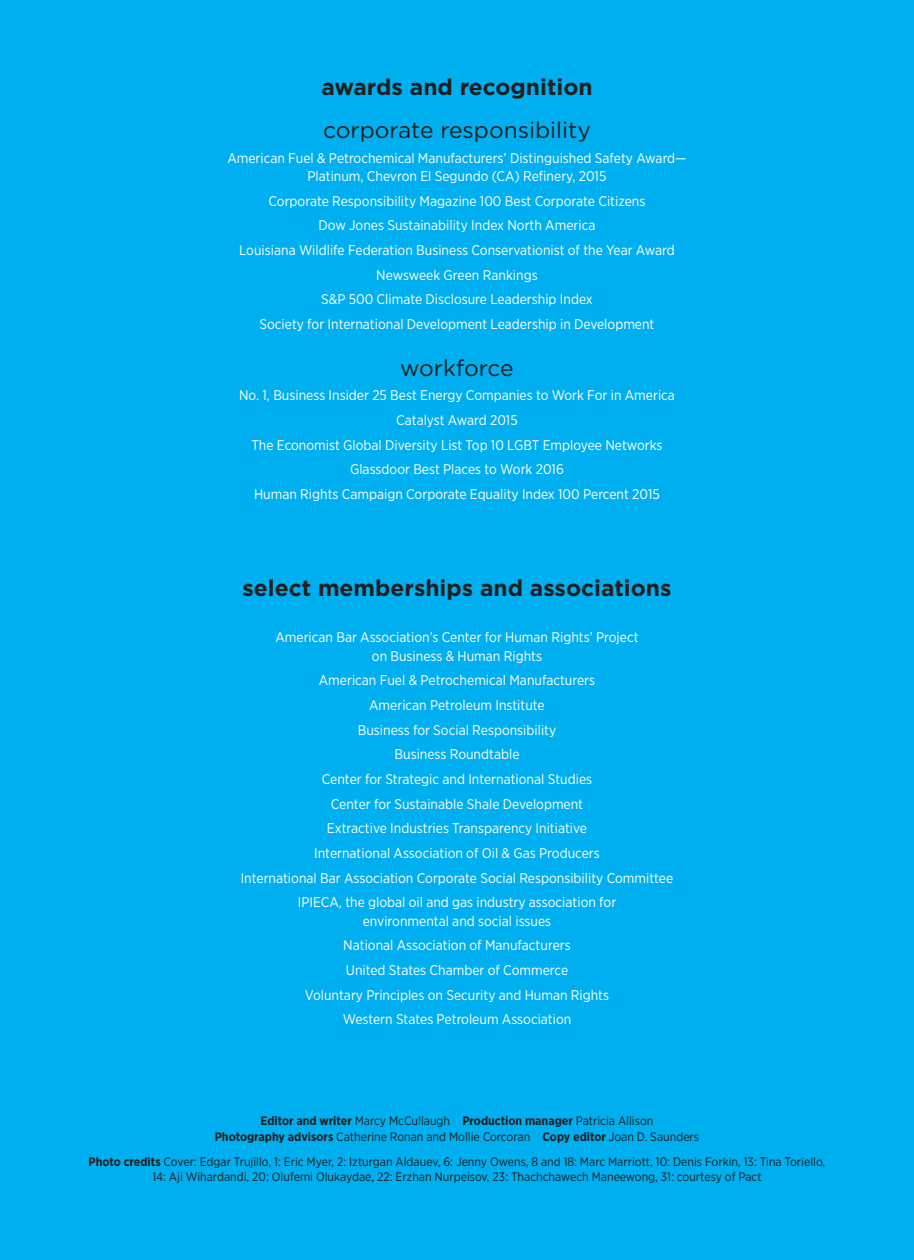
<style>
.page{position:relative;width:914px;height:1260px;background:#00afef}
.page>*{position:absolute;margin:0;border:0;box-sizing:border-box;transform-origin:0 0}
.t1{font:700 22.75px "Gotham";color:#231f20}
.t2{font:22.75px "Gotham";color:#231f20}
.t3{font:14px/24.7px "Gotham Narrow";color:#fff;text-align:center}
.t4{font:12.25px/15.8px "Gotham Narrow";color:#231f20;text-align:center}
.s1{font-weight:700}
</style>
<div class="page">
<h1 class="t1" style="left:321px;top:72px;width:273px">awards and recognition</h1>
<h1 class="t2" style="left:323px;top:115px;width:269px">corporate responsibility</h1>
<p class="t3" style="left:227px;top:148px;width:461px;line-height:18.4px">American Fuel &amp; Petrochemical Manufacturers’ Distinguished Safety Award—<br>Platinum, Chevron El Segundo (CA) Refinery, 2015</p>
<p class="t3" style="left:239px;top:188px;width:437px">Corporate Responsibility Magazine 100 Best Corporate Citizens<br>Dow Jones Sustainability Index North America<br>Louisiana Wildlife Federation Business Conservationist of the Year Award Newsweek Green Rankings<br>S&amp;P 500 Climate Disclosure Leadership Index<br>Society for International Development Leadership in Development</p>
<h1 class="t2" style="left:400px;top:353px;width:115px">workforce</h1>
<p class="t3" style="left:239px;top:383px;width:437px">No. 1, Business Insider 25 Best Energy Companies to Work For in America Catalyst Award 2015<br>The Economist Global Diversity List Top 10 LGBT Employee Networks Glassdoor Best Places to Work 2016<br>Human Rights Campaign Corporate Equality Index 100 Percent 2015</p>
<h1 class="t1" style="left:242px;top:573px;width:430px">select memberships and associations</h1>
<p class="t3" style="left:275px;top:628px;width:364px;line-height:18.4px">American Bar Association’s Center for Human Rights’ Project on Business &amp; Human Rights</p>
<p class="t3" style="left:241px;top:668px;width:434px">American Fuel &amp; Petrochemical Manufacturers<br>American Petroleum Institute<br>Business for Social Responsibility<br>Business Roundtable<br>Center for Strategic and International Studies<br>Center for Sustainable Shale Development<br>Extractive Industries Transparency Initiative<br>International Association of Oil &amp; Gas Producers<br>International Bar Association Corporate Social Responsibility Committee IPIECA, the global oil and gas industry association for</p>
<p class="t3" style="left:305px;top:908px;width:306px">environmental and social issues<br>National Association of Manufacturers<br>United States Chamber of Commerce<br>Voluntary Principles on Security and Human Rights Western States Petroleum Association</p>
<p class="t4" style="left:215px;top:1113px;width:486px"><span class="s1">Editor and writer</span> Marcy McCullaugh <span class="s1">Production manager</span> Patricia Allison<br><span class="s1">Photography advisors</span> Catherine Ronan and Mollie Corcoran <span class="s1">Copy editor</span> Joan D. Saunders</p>
<p class="t4" style="left:89px;top:1153px;width:738px"><span class="s1">Photo credits</span> Cover: Edgar Trujillo, 1: Eric Myer, 2: Izturgan Aldauev, 6: Jenny Owens, 8 and 18: Marc Marriott, 10: Denis Forkin, 13: Tina Toriello,<br>14: Aji Wihardandi, 20: Olufemi Olukaydae, 22: Erzhan Nurpeisov, 23: Thachchawech Maneewong, 31: courtesy of Pact</p>
</div>
